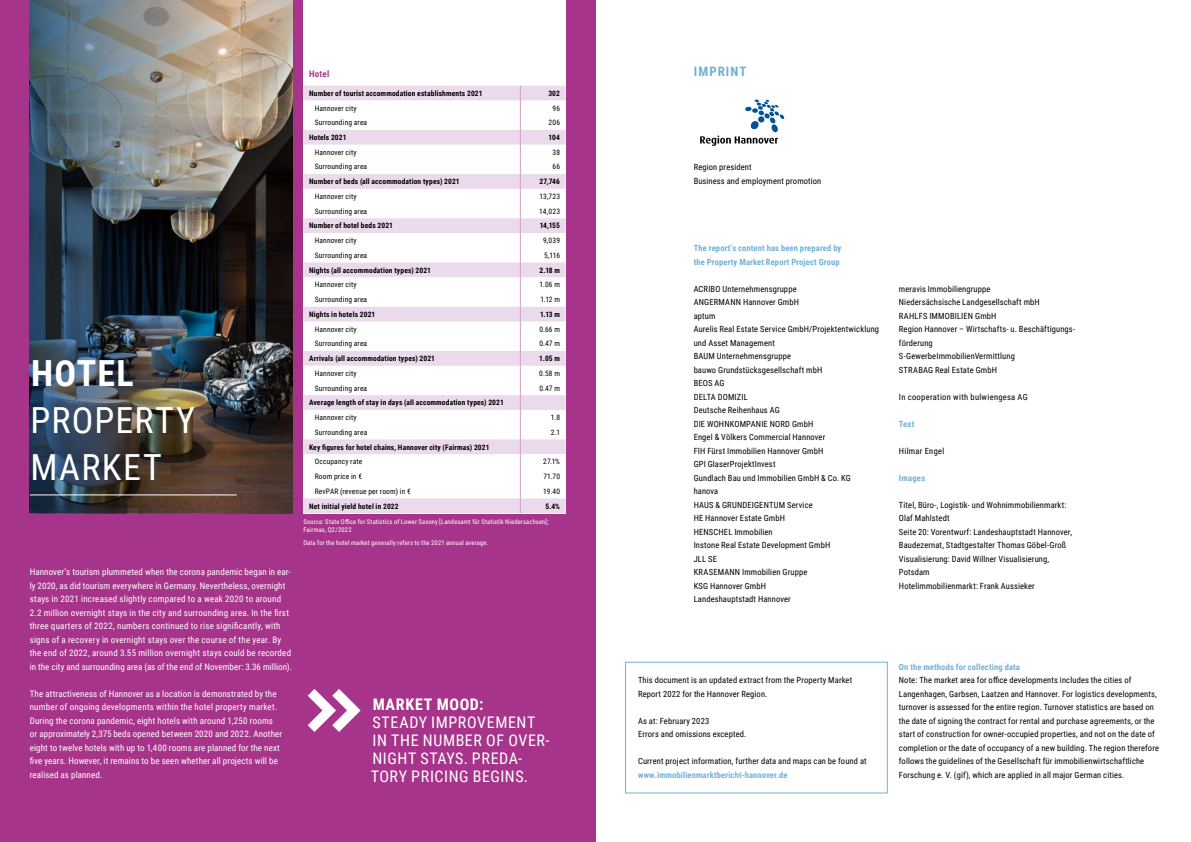
<style>
.page{position:relative;width:1191px;height:842px;background:#fff}
.page>*{position:absolute;margin:0;border:0;box-sizing:border-box;transform-origin:0 0}
.t1{font:36px/46.8px "Roboto Condensed";letter-spacing:.04em;color:#fff}
.t2{font:700 36px "Roboto Condensed";letter-spacing:.03em;color:#fff}
.t3{font:16px/18px "Roboto Condensed";letter-spacing:.035em;color:#fff}
.t4{font:700 16px "Roboto Condensed";letter-spacing:.045em;color:#fff}
.t5{font:700 13px "Roboto Condensed";letter-spacing:.08em;color:#70b1d7}
.t6{font:9px/13.5px "Roboto Condensed";letter-spacing:.015em;color:#fff}
.t7{font:700 9px "Roboto Condensed";letter-spacing:.025em;color:#a7348b}
.t8{font:8.5px/13.5px "Roboto Condensed";letter-spacing:.015em;color:#000}
.t9{font:700 8.5px/13.5px "Roboto Condensed";letter-spacing:.015em;color:#70b1d7}
.t10{font:700 8.5px "Roboto Condensed";letter-spacing:.015em;color:#73b1d7}
.t11{font:8.5px "Roboto Condensed";letter-spacing:.035em;color:#000}
.t12{font:700 7.5px "Roboto Condensed";letter-spacing:.02em;color:#000}
.t13{font:7.5px "Roboto Condensed";letter-spacing:.02em;color:#000}
.t14{font:6.5px/8px "Roboto Condensed";letter-spacing:.025em;color:#fff}
</style>
<div class="page">
<div style="left:0;top:0;width:595px;height:842px;background:#a7348b"></div>
<img style="left:227px;top:0;width:65px;height:513px">
<img style="left:30px;top:0;width:197px;height:513px">
<svg style="left:308px;top:689px;width:53px;height:43px"></svg>
<div style="left:303px;top:0;width:263px;height:513px;background:#fff"></div>
<hr style="left:30px;top:494px;width:207px;height:1px;background:#fff">
<svg style="left:303px;top:86px;width:263px;height:427px"></svg>
<div style="left:625px;top:662px;width:262px;height:131px;border:1px solid #73b1d7"></div>
<svg style="left:700px;top:100px;width:84px;height:46px"></svg>
<h1 class="t2" style="left:31px;top:348px;width:104px">HOTEL</h1>
<h1 class="t1" style="left:31px;top:396px;width:166px">PROPERTY<br>MARKET</h1>
<p class="t6" style="left:30px;top:565px;width:264px">Hannover’s tourism plummeted when the corona pandemic began in ear&shy;ly 2020, as did tourism everywhere in Germany. Nevertheless, overnight stays in 2021 increased slightly compared to a weak 2020 to around 2.2 million overnight stays in the city and surrounding area. In the first three quarters of 2022, numbers continued to rise significantly, with signs of a recovery in overnight stays over the course of the year. By the end of 2022, around 3.55 million overnight stays could be recorded in the city and surrounding area (as of the end of November: 3.36 million).</p>
<p class="t6" style="left:30px;top:687px;width:254px">The attractiveness of Hannover as a location is demonstrated by the number of ongoing developments within the hotel property market.<br>During the corona pandemic, eight hotels with around 1,250 rooms or approximately 2,375 beds opened between 2020 and 2022. Another eight to twelve hotels with up to 1,400 rooms are planned for the next five years. However, it remains to be seen whether all projects will be realised as planned.</p>
<p class="t7" style="left:309px;top:68px;width:22px">Hotel</p>
<p class="t12" style="left:309px;top:88px;width:175px">Number of tourist accommodation establishments 2021</p>
<p class="t12" style="left:548px;top:88px;width:13px">302</p>
<p class="t13" style="left:315px;top:103px;width:43px">Hannover city</p>
<p class="t13" style="left:552px;top:103px;width:9px">96</p>
<p class="t13" style="left:315px;top:117px;width:54px">Surrounding area</p>
<p class="t13" style="left:548px;top:117px;width:13px">206</p>
<p class="t12" style="left:309px;top:132px;width:39px">Hotels 2021</p>
<p class="t12" style="left:548px;top:132px;width:13px">104</p>
<p class="t13" style="left:315px;top:147px;width:43px">Hannover city</p>
<p class="t13" style="left:552px;top:147px;width:9px">38</p>
<p class="t13" style="left:315px;top:162px;width:54px">Surrounding area</p>
<p class="t13" style="left:552px;top:162px;width:9px">66</p>
<p class="t12" style="left:309px;top:176px;width:152px">Number of beds (all accommodation types) 2021</p>
<p class="t12" style="left:539px;top:176px;width:22px">27,746</p>
<p class="t13" style="left:315px;top:191px;width:43px">Hannover city</p>
<p class="t13" style="left:539px;top:191px;width:22px">13,723</p>
<p class="t13" style="left:315px;top:206px;width:54px">Surrounding area</p>
<p class="t13" style="left:539px;top:206px;width:22px">14,023</p>
<p class="t12" style="left:309px;top:221px;width:85px">Number of hotel beds 2021</p>
<p class="t12" style="left:539px;top:221px;width:22px">14,155</p>
<p class="t13" style="left:315px;top:235px;width:43px">Hannover city</p>
<p class="t13" style="left:543px;top:235px;width:18px">9,039</p>
<p class="t13" style="left:315px;top:250px;width:54px">Surrounding area</p>
<p class="t13" style="left:544px;top:250px;width:17px">5,116</p>
<p class="t12" style="left:309px;top:265px;width:123px">Nights (all accommodation types) 2021</p>
<p class="t12" style="left:539px;top:265px;width:22px">2.18 m</p>
<p class="t13" style="left:315px;top:279px;width:43px">Hannover city</p>
<p class="t13" style="left:539px;top:279px;width:22px">1.06 m</p>
<p class="t13" style="left:315px;top:294px;width:54px">Surrounding area</p>
<p class="t13" style="left:540px;top:294px;width:21px">1.12 m</p>
<p class="t12" style="left:309px;top:309px;width:68px">Nights in hotels 2021</p>
<p class="t12" style="left:540px;top:309px;width:22px">1.13 m</p>
<p class="t13" style="left:315px;top:324px;width:43px">Hannover city</p>
<p class="t13" style="left:539px;top:324px;width:22px">0.66 m</p>
<p class="t13" style="left:315px;top:338px;width:54px">Surrounding area</p>
<p class="t13" style="left:539px;top:338px;width:22px">0.47 m</p>
<p class="t12" style="left:309px;top:353px;width:127px">Arrivals (all accommodation types) 2021</p>
<p class="t12" style="left:539px;top:353px;width:22px">1.05 m</p>
<p class="t13" style="left:315px;top:368px;width:43px">Hannover city</p>
<p class="t13" style="left:539px;top:368px;width:22px">0.58 m</p>
<p class="t13" style="left:315px;top:383px;width:54px">Surrounding area</p>
<p class="t13" style="left:539px;top:383px;width:22px">0.47 m</p>
<p class="t12" style="left:309px;top:397px;width:196px">Average length of stay in days (all accommodation types) 2021</p>
<p class="t13" style="left:315px;top:412px;width:43px">Hannover city</p>
<p class="t13" style="left:551px;top:412px;width:11px">1.8</p>
<p class="t13" style="left:315px;top:427px;width:54px">Surrounding area</p>
<p class="t13" style="left:551px;top:427px;width:11px">2.1</p>
<p class="t12" style="left:309px;top:442px;width:182px">Key figures for hotel chains, Hannover city (Fairmas) 2021</p>
<p class="t13" style="left:315px;top:456px;width:49px">Occupancy rate</p>
<p class="t13" style="left:543px;top:456px;width:18px">27.1%</p>
<p class="t13" style="left:315px;top:471px;width:49px">Room price in €</p>
<p class="t13" style="left:543px;top:471px;width:18px">71.70</p>
<p class="t13" style="left:315px;top:486px;width:97px">RevPAR (revenue per room) in €</p>
<p class="t13" style="left:543px;top:486px;width:18px">19.40</p>
<p class="t12" style="left:309px;top:501px;width:91px">Net initial yield hotel in 2022</p>
<p class="t12" style="left:545px;top:501px;width:16px">5.4%</p>
<p class="t14" style="left:303px;top:517px;width:247px">Source: State Office for Statistics of Lower Saxony [Landesamt für Statistik Niedersachsen];<br>Fairmas, Q2/2022</p>
<p class="t14" style="left:303px;top:539px;width:186px">Data for the hotel market generally refers to the 2021 annual average.</p>
<h2 class="t4" style="left:373px;top:693px;width:112px">MARKET MOOD:</h2>
<h2 class="t3" style="left:371px;top:713px;width:180px">STEADY IMPROVEMENT<br>IN THE NUMBER OF OVER-<br>NIGHT STAYS. PREDA-<br>TORY PRICING BEGINS.</h2>
<h3 class="t5" style="left:694px;top:62px;width:54px">IMPRINT</h3>
<p class="t8" style="left:693px;top:160px;width:129px">Region president<br>Business and employment promotion</p>
<p class="t9" style="left:693px;top:241px;width:149px">The report’s content has been prepared by the Property Market Report Project Group</p>
<p class="t8" style="left:693px;top:282px;width:187px">ACRIBO Unternehmensgruppe<br>ANGERMANN Hannover GmbH<br>aptum<br>Aurelis Real Estate Service GmbH/Projektentwicklung und Asset Management<br>BAUM Unternehmensgruppe<br>bauwo Grundstücksgesellschaft mbH<br>BEOS AG<br>DELTA DOMIZIL<br>Deutsche Reihenhaus AG<br>DIE WOHNKOMPANIE NORD GmbH<br>Engel &amp; Völkers Commercial Hannover<br>FIH Fürst Immobilien Hannover GmbH<br>GPI GlaserProjektInvest<br>Gundlach Bau und Immobilien GmbH &amp; Co. KG<br>hanova<br>HAUS &amp; GRUNDEIGENTUM Service<br>HE Hannover Estate GmbH<br>HENSCHEL Immobilien<br>Instone Real Estate Development GmbH<br>JLL SE<br>KRASEMANN Immobilien Gruppe<br>KSG Hannover GmbH<br>Landeshauptstadt Hannover</p>
<p class="t8" style="left:899px;top:282px;width:178px">meravis Immobiliengruppe<br>Niedersächsische Landgesellschaft mbH<br>RAHLFS IMMOBILIEN GmbH<br>Region Hannover – Wirtschafts- u. Beschäftigungs&shy;förderung<br>S-GewerbeImmobilienVermittlung<br>STRABAG Real Estate GmbH</p>
<p class="t11" style="left:899px;top:391px;width:130px">In cooperation with bulwiengesa AG</p>
<p class="t9" style="left:899px;top:417px;width:17px">Text</p>
<p class="t11" style="left:899px;top:445px;width:47px">Hilmar Engel</p>
<p class="t9" style="left:899px;top:471px;width:28px">Images</p>
<p class="t8" style="left:899px;top:498px;width:175px">Titel, Büro-, Logistik- und Wohnimmobilienmarkt:<br>Olaf Mahlstedt<br>Seite 20: Vorentwurf: Landeshauptstadt Hannover, Baudezernat, Stadtgestalter Thomas Göbel-Groß Visualisierung: David Willner Visualisierung, Potsdam<br>Hotelimmobilienmarkt: Frank Aussieker</p>
<p class="t8" style="left:638px;top:673px;width:216px">This document is an updated extract from the Property Market<br>Report 2022 for the Hannover Region.</p>
<p class="t8" style="left:638px;top:714px;width:110px">As at: February 2023<br>Errors and omissions excepted.</p>
<p class="t8" style="left:638px;top:754px;width:230px">Current project information, further data and maps can be found at</p>
<p class="t10" style="left:638px;top:769px;width:151px">www.immobilienmarktbericht-hannover.de</p>
<p class="t10" style="left:899px;top:661px;width:122px">On the methods for collecting data</p>
<p class="t8" style="left:899px;top:673px;width:262px">Note: The market area for office developments includes the cities of Langenhagen, Garbsen, Laatzen and Hannover. For logistics developments, turnover is assessed for the entire region. Turnover statistics are based on the date of signing the contract for rental and purchase agreements, or the start of construction for owner-occupied properties, and not on the date of completion or the date of occupancy of a new building. The region therefore follows the guidelines of the Gesellschaft für immobilienwirtschaftliche Forschung e. V. (gif), which are applied in all major German cities.</p>
</div>
